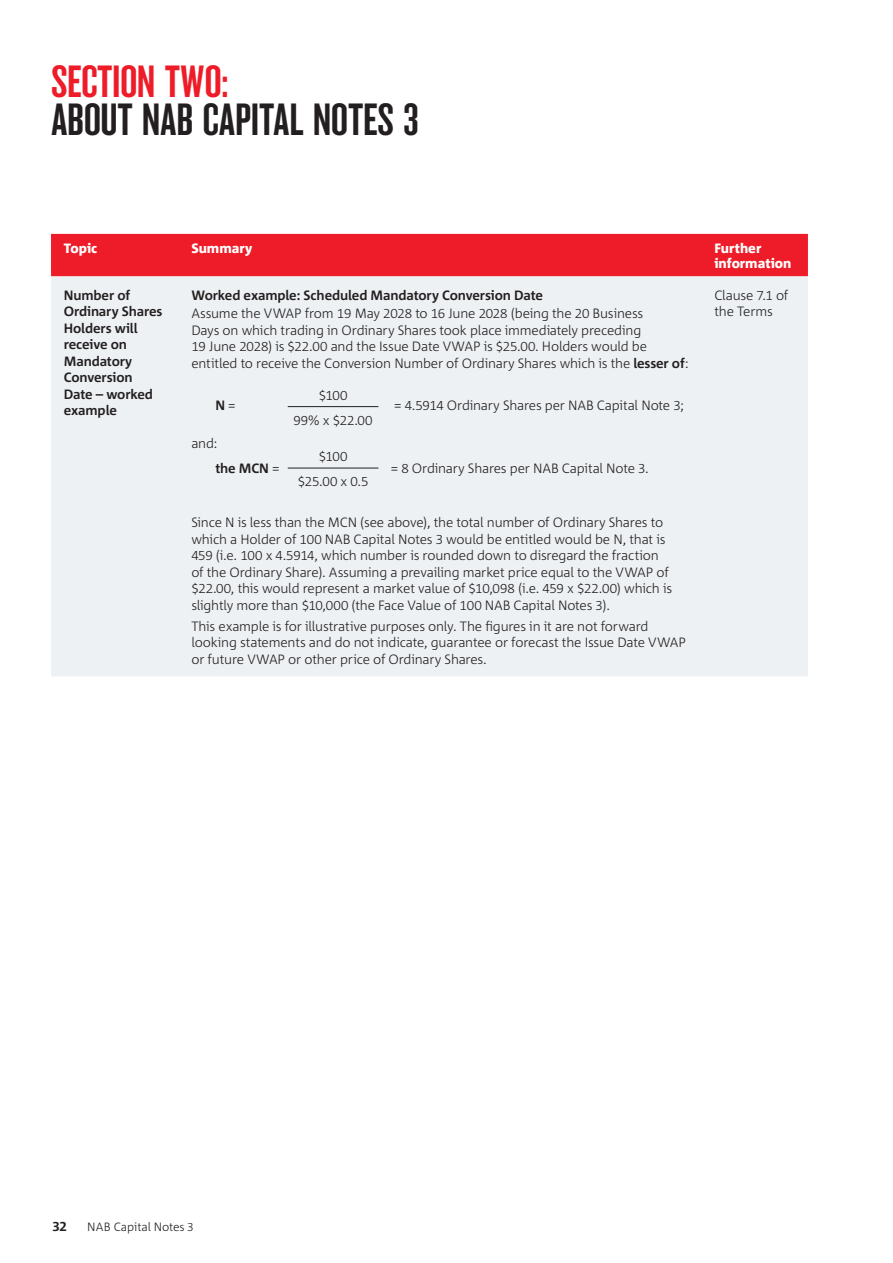
<style>
.page{position:relative;width:893px;height:1263px;background:#fff}
.page>*{position:absolute;margin:0;border:0;box-sizing:border-box;transform-origin:0 0}
.t1{font:42px "NAB Impact";color:#231f20}
.t2{font:42px "NAB Impact";color:#ee1c28}
.t3{font:300 13.5px/16.5px "Corpid C1";letter-spacing:-.015em;color:#231f20}
.t4{font:700 13.5px/16.5px "Corpid C1";letter-spacing:-.01em;color:#231f20}
.t5{font:800 13.5px/15px "Corpid C1";color:#fff}
.t6{font:300 12px "Corpid C1";letter-spacing:-.005em;color:#231f20}
.s1{font-weight:700}
.s2{font-weight:300}
</style>
<div class="page">
<div style="left:51px;top:234px;width:757px;height:42px;background:#ee1c28"></div>
<div style="left:51px;top:276px;width:757px;height:400px;background:#edf1f3"></div>
<hr style="left:288px;top:406px;width:90px;height:1px;background:#231f20">
<hr style="left:288px;top:468px;width:90px;height:1px;background:#231f20">
<h1 class="t2" style="left:51px;top:64px;width:179px">SECTION TWO:</h1>
<h1 class="t1" style="left:51px;top:101px;width:369px">ABOUT NAB CAPITAL NOTES 3</h1>
<p class="t5" style="left:64px;top:240px;width:35px">Topic</p>
<p class="t5" style="left:191px;top:240px;width:62px">Summary</p>
<p class="t5" style="left:714px;top:240px;width:79px">Further information</p>
<p class="t4" style="left:64px;top:286px;width:100px">Number of<br>Ordinary Shares<br>Holders will receive on<br>Mandatory<br>Conversion<br>Date – worked example</p>
<p class="t4" style="left:191px;top:286px;width:353px">Worked example: Scheduled Mandatory Conversion Date</p>
<p class="t3" style="left:714px;top:286px;width:76px">Clause 7.1 of the Terms</p>
<p class="t3" style="left:191px;top:305px;width:499px">Assume the VWAP from 19 May 2028 to 16 June 2028 (being the 20 Business<br>Days on which trading in Ordinary Shares took place immediately preceding<br>19 June 2028) is $22.00 and the Issue Date VWAP is $25.00. Holders would be entitled to receive the Conversion Number of Ordinary Shares which is the <span class="s1">lesser of</span>:</p>
<p class="t4" style="left:215px;top:396px;width:22px">N <span class="s2">=</span></p>
<p class="t3" style="left:394px;top:396px;width:291px">= 4.5914 Ordinary Shares per NAB Capital Note 3;</p>
<p class="t4" style="left:215px;top:430px;width:66px;line-height:25px;text-indent:-24px"><span class="s2">and:<br></span>the MCN <span class="s2">=</span></p>
<p class="t3" style="left:293px;top:382px;width:81px;line-height:25px;text-align:center">$100<br>99% x $22.00</p>
<p class="t3" style="left:298px;top:444px;width:72px;line-height:25px;text-align:center">$100 $25.00 x 0.5</p>
<p class="t3" style="left:391px;top:459px;width:259px">= 8 Ordinary Shares per NAB Capital Note 3.</p>
<p class="t3" style="left:191px;top:514px;width:482px">Since N is less than the MCN (see above), the total number of Ordinary Shares to which a Holder of 100 NAB Capital Notes 3 would be entitled would be N, that is 459 (i.e. 100 x 4.5914, which number is rounded down to disregard the fraction of the Ordinary Share). Assuming a prevailing market price equal to the VWAP of $22.00, this would represent a market value of $10,098 (i.e. 459 x $22.00) which is slightly more than $10,000 (the Face Value of 100 NAB Capital Notes 3).</p>
<p class="t3" style="left:191px;top:617px;width:496px">This example is for illustrative purposes only. The figures in it are not forward looking statements and do not indicate, guarantee or forecast the Issue Date VWAP or future VWAP or other price of Ordinary Shares.</p>
<p class="t4" style="left:52px;top:1217px;width:16px">32</p>
<p class="t6" style="left:87px;top:1219px;width:108px">NAB Capital Notes 3</p>
</div>
